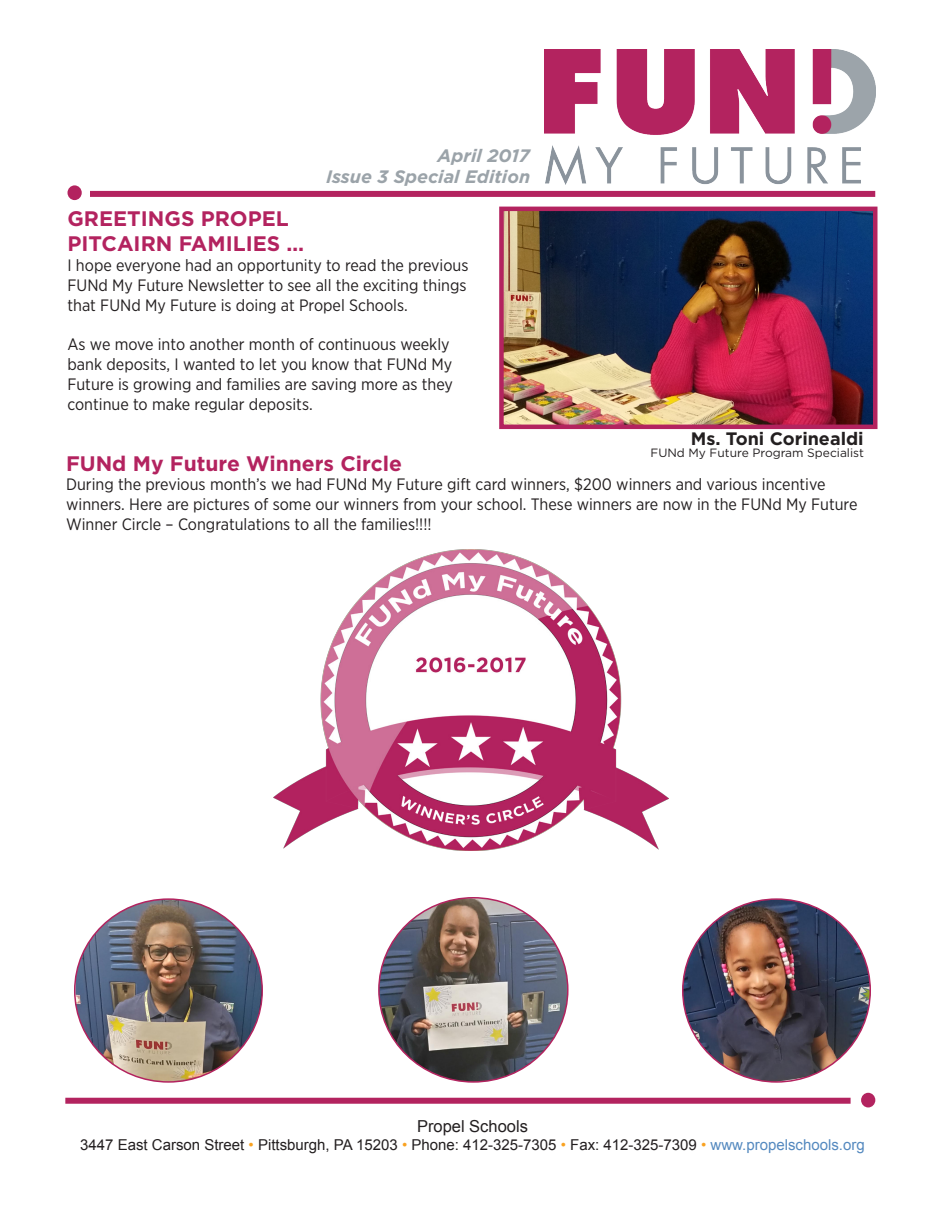
<style>
.page{position:relative;width:945px;height:1215px;background:#fff}
.page>*{position:absolute;margin:0;border:0;box-sizing:border-box;transform-origin:0 0}
.Body_Text{font:700 21px "Gotham";color:#b3235f}
.t1{font:italic 700 18px "Gotham";color:#9ba3a9}
.t2{font:700 18px "Gotham";color:#231f20}
.Body_Text-2{font:16.5px/19.8px "Gotham Narrow";color:#231f20}
.t3{font:16.5px "Arial";color:#231f20}
.t4{font:15px "Arial";color:#231f20}
.t5{font:12px "Gotham";color:#231f20}
.s1{color:#f9a221}
.s2{color:#5489bf}
</style>
<div class="page">
<img style="left:544px;top:50px;width:331px;height:135px">
<div style="left:90px;top:191px;width:785px;height:6px;background:#b3235f"></div>
<div style="left:68px;top:185px;width:14px;height:15px;background:#b3235f;border-radius:50%"></div>
<div style="left:65px;top:1098px;width:786px;height:6px;background:#b3235f"></div>
<div style="left:861px;top:1093px;width:14px;height:14px;background:#b3235f;border-radius:50%"></div>
<img style="left:273px;top:550px;width:396px;height:300px">
<img style="left:75px;top:899px;width:187px;height:183px">
<img style="left:683px;top:899px;width:187px;height:183px">
<img style="left:379px;top:898px;width:187px;height:183px">
<img style="left:504px;top:212px;width:369px;height:212px">
<div style="left:499px;top:207px;width:379px;height:222px;border:4px solid #b3235f"></div>
<p class="t1" style="left:438px;top:144px;width:94px">April 2017</p>
<p class="t1" style="left:326px;top:165px;width:206px">Issue 3 Special Edition</p>
<p class="Body_Text" style="left:68px;top:205px;width:223px">GREETINGS PROPEL</p>
<p class="Body_Text" style="left:68px;top:230px;width:238px">PITCAIRN FAMILIES …</p>
<p class="Body_Text-2" style="left:68px;top:255px;width:403px">I hope everyone had an opportunity to read the previous<br>FUNd My Future Newsletter to see all the exciting things that FUNd My Future is doing at Propel Schools.</p>
<p class="Body_Text-2" style="left:68px;top:334px;width:387px">As we move into another month of continuous weekly bank deposits, I wanted to let you know that FUNd My Future is growing and families are saving more as they continue to make regular deposits.</p>
<p class="t2" style="left:691px;top:426px;width:174px">Ms. Toni Corinealdi</p>
<p class="t5" style="left:650px;top:446px;width:215px">FUNd My Future Program Specialist</p>
<p class="Body_Text" style="left:66px;top:449px;width:337px">FUNd My Future Winners Circle</p>
<p class="Body_Text-2" style="left:66px;top:474px;width:793px">During the previous month’s we had FUNd My Future gift card winners, $200 winners and various incentive winners. Here are pictures of some our winners from your school. These winners are now in the FUNd My Future<br>Winner Circle – Congratulations to all the families!!!!</p>
<p class="t3" style="left:417px;top:1115px;width:112px">Propel Schools</p>
<p class="t4" style="left:80px;top:1135px;width:786px">3447 East Carson Street <span class="s1">•</span> Pittsburgh, PA 15203 <span class="s1">•</span> Phone: 412-325-7305 <span class="s1">•</span> Fax: 412-325-7309 <span class="s1">•</span> <span class="s2">www.propelschools.org</span></p>
</div>
